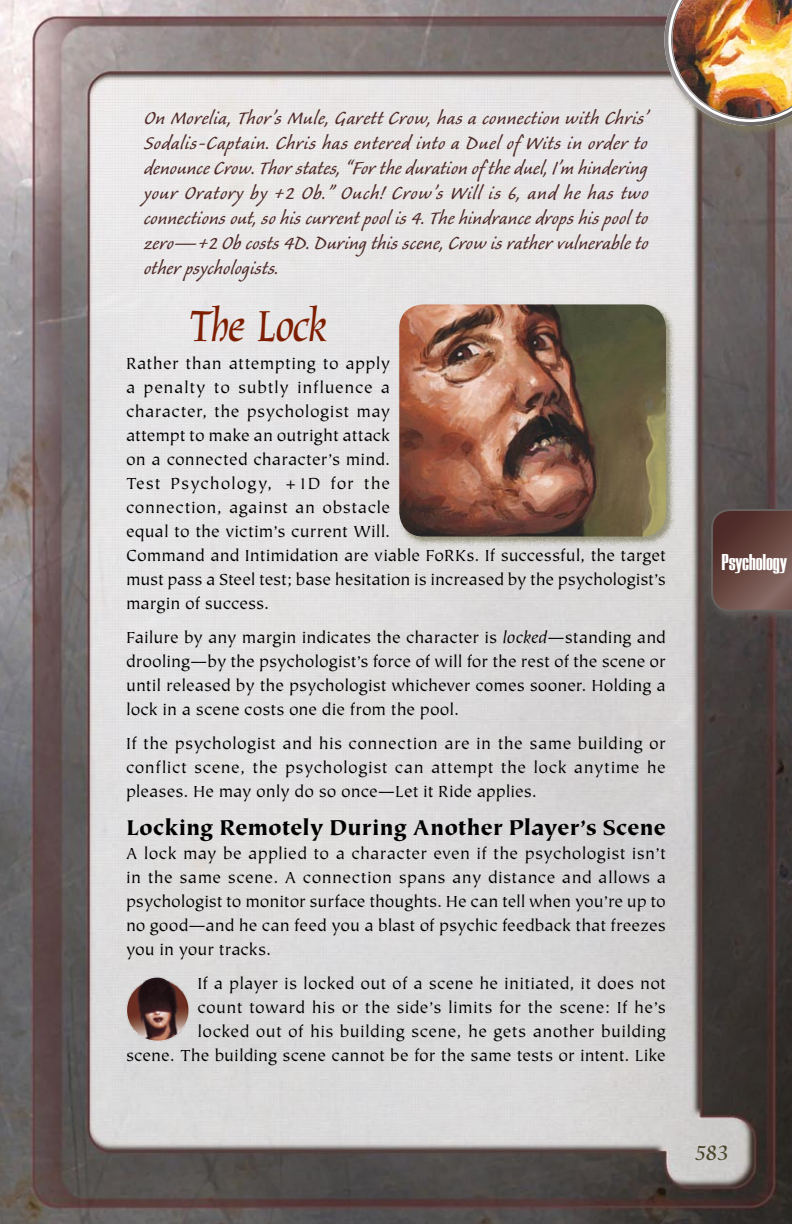
<style>
.page{position:relative;width:792px;height:1224px;background:#fff}
.page>*{position:absolute;margin:0;border:0;box-sizing:border-box;transform-origin:0 0}
.t1{font:50px "Oxford";letter-spacing:-.025em;color:#7e1e00}
.t2{font:24px/25px "Caliban";letter-spacing:.01em;color:#4e2a28;text-align:justify}
.t3{font:900 24px "Tiepolo";letter-spacing:-.005em;color:#000}
.t4{font:800 24px "Europa Grotesque";letter-spacing:-.01em;color:#fff;scale:.95 1}
.t5{font:24px "Oxford";color:#484428}
.t6{font:18px/24px "Tiepolo";letter-spacing:.01em;color:#000;text-align:justify}
.s1{font-style:italic}
</style>
<div class="page">
<img style="left:0;top:0;width:792px;height:1224px">
<div style="left:708px;top:506px;width:84px;height:118px;background:#67625f;opacity:.75"></div>
<svg style="left:711px;top:509px;width:81px;height:103px;background:#674944"></svg>
<img style="left:126px;top:976px;width:62px;height:66px">
<div style="left:398px;top:303px;width:278px;height:244px;background:#7e7a5c;opacity:.75"></div>
<img style="left:399px;top:304px;width:267px;height:233px;border-radius:24px">
<div style="left:663px;top:0;width:129px;height:136px;background:#7e7a5c;opacity:.75"></div>
<img style="left:664px;top:0;width:128px;height:126px">
<p class="t2" style="left:144px;top:107px;width:506px">On Morelia, Thor’s Mule, Garett Crow, has a connection with Chris’ Sodalis-Captain. Chris has entered into a Duel of Wits in order to denounce Crow. Thor states, “For the duration of the duel, I’m hindering your Oratory by +2 Ob.” Ouch! Crow’s Will is 6, and he has two connections out, so his current pool is 4. The hindrance drops his pool to zero—+2 Ob costs 4D. During this scene, Crow is rather vulnerable to other psychologists.</p>
<h1 class="t1" style="left:189px;top:300px;width:140px">The Lock</h1>
<p class="t6" style="left:126px;top:352px;width:541px;text-align:left">Rather than attempting to apply<br>a penalty to subtly influence a<br>character, the psychologist may<br>attempt to make an outright attack<br>on a connected character’s mind.<br>Test Psychology, +1D for the<br>connection, against an obstacle<br>equal to the victim’s current Will.<br>Command and Intimidation are viable FoRKs. If successful, the target must pass a Steel test; base hesitation is increased by the psychologist’s margin of success.</p>
<p class="t6" style="left:126px;top:626px;width:541px">Failure by any margin indicates the character is <span class="s1">locked</span>—standing and drooling—by the psychologist’s force of will for the rest of the scene or until released by the psychologist whichever comes sooner. Holding a lock in a scene costs one die from the pool.</p>
<p class="t6" style="left:126px;top:732px;width:541px">If the psychologist and his connection are in the same building or conflict scene, the psychologist can attempt the lock anytime he pleases. He may only do so once—Let it Ride applies.</p>
<h2 class="t3" style="left:126px;top:815px;width:542px">Locking Remotely During Another Player’s Scene</h2>
<p class="t6" style="left:126px;top:842px;width:542px">A lock may be applied to a character even if the psychologist isn’t in the same scene. A connection spans any distance and allows a psychologist to monitor surface thoughts. He can tell when you’re up to no good—and he can feed you a blast of psychic feedback that freezes you in your tracks.</p>
<p class="t6" style="left:126px;top:972px;width:541px;text-align:right">If a player is locked out of a scene he initiated, it does not<br>count toward his or the side’s limits for the scene: If he’s<br>locked out of his building scene, he gets another building<br>scene. The building scene cannot be for the same tests or intent. Like</p>
<h2 class="t4" style="left:722px;top:545px;width:70px">Psychology</h2>
<h2 class="t5" style="left:695px;top:1140px;width:23px">583</h2>
</div>
